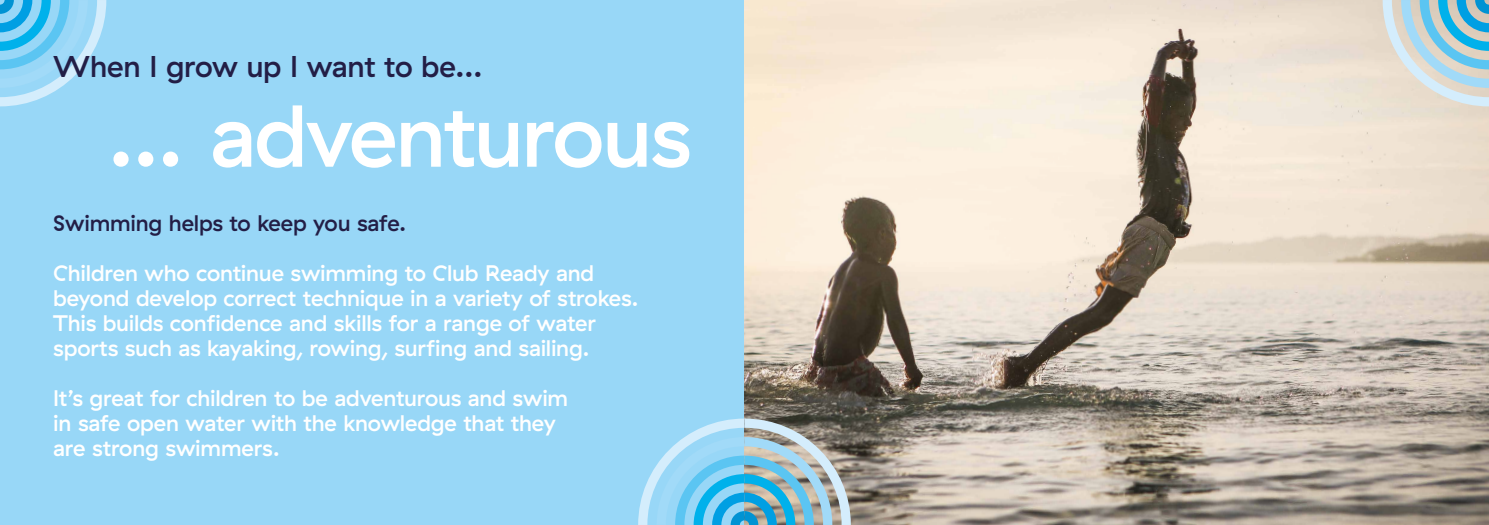
<style>
.page{position:relative;width:1489px;height:525px;background:#fff}
.page>*{position:absolute;margin:0;border:0;box-sizing:border-box;transform-origin:0 0}
.t1{font:500 87.5px "GT Haptik";letter-spacing:-.025em;color:#fff}
.t2{font:500 30px "GT Haptik";letter-spacing:-.01em;color:#231e46}
.t3{font:500 22.5px/25px "GT Haptik";letter-spacing:-.01em;color:#fff}
.t4{font:500 22.5px "GT Haptik";letter-spacing:-.01em;color:#231e46}
</style>
<div class="page">
<div style="left:0;top:0;width:1488px;height:524px;background:#98d7f7"></div>
<svg style="left:0;top:0;width:106px;height:106px"></svg>
<img style="left:744px;top:0;width:744px;height:524px">
<svg style="left:1382px;top:0;width:106px;height:106px;background:#b7d3d9"></svg>
<svg style="left:638px;top:418px;width:212px;height:106px"></svg>
<h2 class="t2" style="left:53px;top:49px;width:431px">When I grow up I want to be...</h2>
<h1 class="t1" style="left:107px;top:83px;width:585px">... adventurous</h1>
<p class="t4" style="left:53px;top:209px;width:355px">Swimming helps to keep you safe.</p>
<p class="t3" style="left:53px;top:261px;width:587px">Children who continue swimming to Club Ready and beyond develop correct technique in a variety of strokes.<br>This builds confidence and skills for a range of water sports such as kayaking, rowing, surfing and sailing.</p>
<p class="t3" style="left:53px;top:385px;width:516px">It’s great for children to be adventurous and swim in safe open water with the knowledge that they are strong swimmers.</p>
</div>
